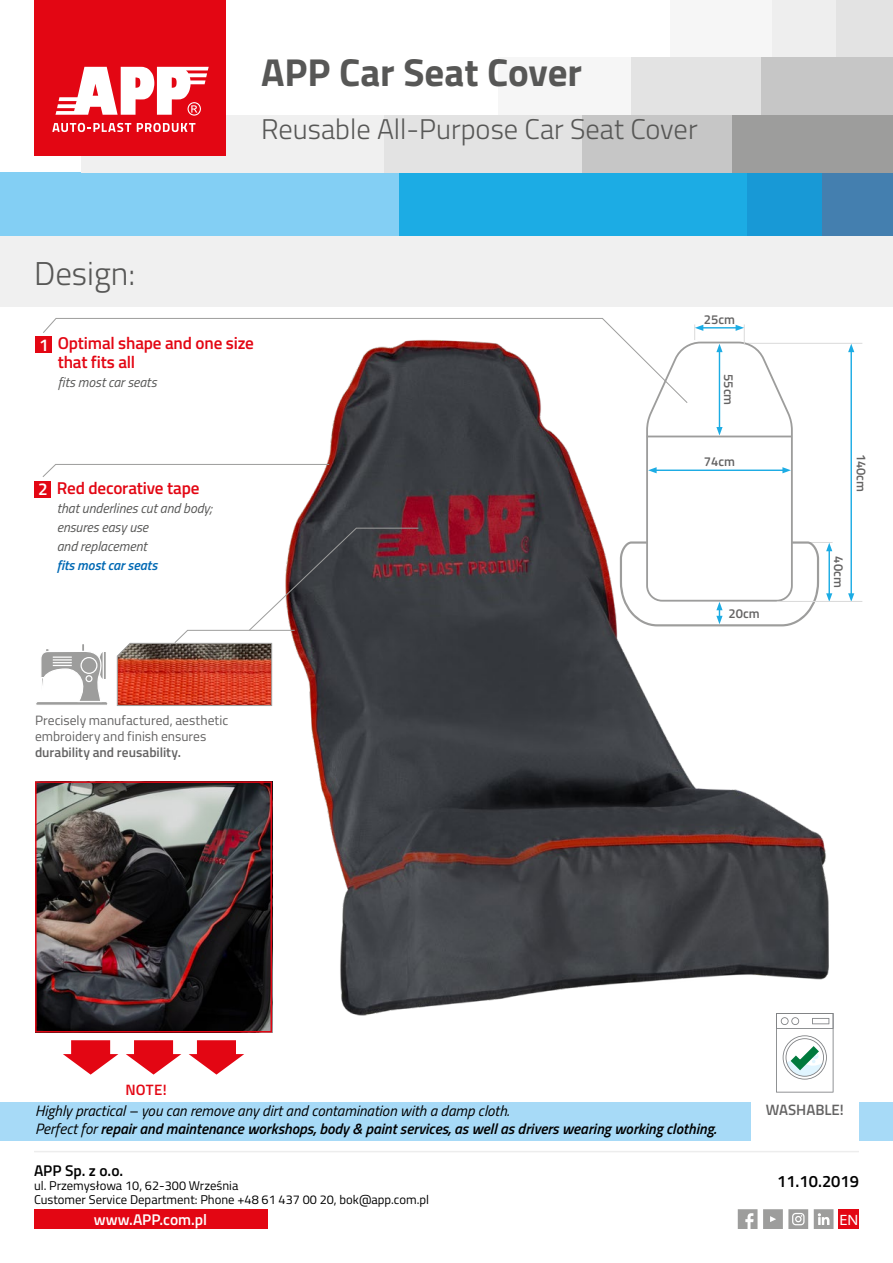
<style>
.page{position:relative;width:893px;height:1263px;background:#fff}
.page>*{position:absolute;margin:0;border:0;box-sizing:border-box;transform-origin:0 0}
.t1{font:700 39px "Titillium";color:#575756}
.t2{font:300 33px "Titillium";color:#575756}
.t3{font:300 28.5px "Titillium";color:#575756}
.t4{font:600 17.25px/18.9px "Titillium";letter-spacing:-.01em;color:#e30613}
.t5{font:600 16.5px "Titillium";color:#000}
.t6{font:600 15.45px "Titillium";color:#fff}
.t7{font:600 15.45px "Titillium";color:#000}
.t8{font:italic 600 15px/18px "Titillium";color:#000}
.t9{font:600 15px "Titillium";color:#646363}
.t10{font:600 15px "Titillium";color:#e30613}
.t11{font:semi-expanded 15px "Myriad Pro";color:#fff}
.t12{font:italic 13.8px/18.9px "Titillium";letter-spacing:-.005em;color:#575756}
.t13{font:italic 600 13.8px "Titillium";color:#0069b4}
.t14{font:13.5px/16.2px "Titillium";color:#646363}
.t15{font:600 13.5px "Titillium";color:#646363}
.t16{font:600 13.05px "Titillium";color:#646363}
.t17{font:12.75px/14.1px "Titillium";color:#000}
.s1{color:#fff}
.s2{font-weight:400}
</style>
<div class="page">
<div style="left:727px;top:172px;width:97px;height:64px;background:#1899d6"></div>
<div style="left:398px;top:172px;width:348px;height:64px;background:#1cace4"></div>
<div style="left:0;top:172px;width:399px;height:64px;background:#83cff4"></div>
<div style="left:830px;top:0;width:63px;height:57px;background:#e3e3e3"></div>
<div style="left:746px;top:0;width:90px;height:57px;background:#eee"></div>
<div style="left:670px;top:0;width:101px;height:57px;background:#f6f6f6"></div>
<div style="left:761px;top:57px;width:132px;height:58px;background:#c6c6c6"></div>
<div style="left:629px;top:57px;width:132px;height:58px;background:#e3e3e3"></div>
<div style="left:499px;top:57px;width:132px;height:58px;background:#f6f6f6"></div>
<div style="left:822px;top:172px;width:71px;height:64px;background:#447faf"></div>
<div style="left:732px;top:115px;width:161px;height:57px;background:#9d9d9c"></div>
<div style="left:383px;top:115px;width:205px;height:57px;background:#e3e3e3"></div>
<div style="left:81px;top:115px;width:302px;height:57px;background:#f0f0f0"></div>
<div style="left:583px;top:115px;width:149px;height:57px;background:#c6c6c6"></div>
<div style="left:35px;top:0;width:191px;height:156px;background:#e30613"></div>
<svg style="left:52px;top:123px;width:79px;height:9px"></svg>
<svg style="left:137px;top:123px;width:58px;height:9px"></svg>
<svg style="left:55px;top:67px;width:154px;height:49px"></svg>
<hr style="left:34px;top:1151px;width:825px;height:1px;background:#ededed">
<svg style="left:738px;top:1209px;width:19px;height:20px"></svg>
<svg style="left:763px;top:1209px;width:45px;height:20px"></svg>
<svg style="left:814px;top:1209px;width:19px;height:20px"></svg>
<div style="left:838px;top:1209px;width:21px;height:20px;background:#e30613"></div>
<div style="left:34px;top:1209px;width:233px;height:20px;background:#e30613"></div>
<div style="left:0;top:1102px;width:751px;height:38px;background:#a7daf7"></div>
<div style="left:859px;top:1102px;width:34px;height:38px;background:#a7daf7"></div>
<svg style="left:63px;top:1040px;width:55px;height:34px"></svg>
<svg style="left:126px;top:1040px;width:55px;height:34px"></svg>
<svg style="left:189px;top:1040px;width:55px;height:34px"></svg>
<img style="left:38px;top:784px;width:231px;height:245px">
<div style="left:35px;top:781px;width:237px;height:251px;border:2px solid #e30613"></div>
<img style="left:188px;top:329px;width:675px;height:697px">
<div style="left:0;top:236px;width:893px;height:71px;background:#f0f0f0"></div>
<div style="left:36px;top:337px;width:16px;height:16px;background:#e30613"></div>
<div style="left:35px;top:481px;width:16px;height:16px;background:#e30613"></div>
<svg style="left:42px;top:318px;width:646px;height:86px"></svg>
<svg style="left:42px;top:464px;width:288px;height:14px"></svg>
<svg style="left:117px;top:527px;width:302px;height:179px"></svg>
<svg style="left:36px;top:648px;width:72px;height:57px"></svg>
<svg style="left:776px;top:1013px;width:57px;height:79px"></svg>
<hr style="left:777px;top:601px;width:85px;height:1px;background:#dadada">
<h1 class="t1" style="left:261px;top:42px;width:322px">APP Car Seat Cover</h1>
<h3 class="t3" style="left:261px;top:108px;width:438px">Reusable All-Purpose Car Seat Cover</h3>
<h2 class="t2" style="left:34px;top:249px;width:103px">Design:</h2>
<p class="t4" style="left:58px;top:333px;width:198px;text-indent:-19px"><span class="s1">1</span> Optimal shape and one size that fits all</p>
<p class="t12" style="left:58px;top:372px;width:100px">fits most car seats</p>
<p class="t4" style="left:38px;top:478px;width:163px"><span class="s1">2</span> Red decorative tape</p>
<p class="t12" style="left:57px;top:498px;width:157px">that underlines cut and body; ensures easy use<br>and replacement</p>
<p class="t13" style="left:57px;top:554px;width:102px">fits most car seats</p>
<p class="t14" style="left:35px;top:711px;width:195px">Precisely manufactured, aesthetic embroidery and finish ensures</p>
<p class="t15" style="left:35px;top:742px;width:147px">durability and reusability.</p>
<p class="t16" style="left:704px;top:309px;width:33px">25cm</p>
<p class="t16" style="left:738px;top:374px;width:33px;rotate:90deg">55cm</p>
<p class="t16" style="left:704px;top:451px;width:33px">74cm</p>
<p class="t16" style="left:729px;top:603px;width:33px">20cm</p>
<p class="t16" style="left:871px;top:453px;width:40px;rotate:90deg">140cm</p>
<p class="t16" style="left:848px;top:556px;width:33px;rotate:90deg">40cm</p>
<p class="t10" style="left:125px;top:1078px;width:43px">NOTE!</p>
<p class="t8" style="left:35px;top:1101px;width:683px"><span class="s2">Highly practical – you can remove any dirt and contamination with a damp cloth.<br>Perfect for</span> repair and maintenance workshops, body &amp; paint services, as well as drivers wearing working clothing.</p>
<p class="t9" style="left:766px;top:1099px;width:80px">WASHABLE!</p>
<p class="t7" style="left:34px;top:1159px;width:91px">APP Sp. z o.o.</p>
<p class="t17" style="left:34px;top:1178px;width:397px">ul. Przemysłowa 10, 62-300 Września<br>Customer Service Department: Phone +48 61 437 00 20, bok@app.com.pl</p>
<p class="t6" style="left:94px;top:1208px;width:115px">www.APP.com.pl</p>
<p class="t5" style="left:777px;top:1169px;width:83px">11.10.2019</p>
<p class="t11" style="left:839px;top:1210px;width:20px">EN</p>
</div>
